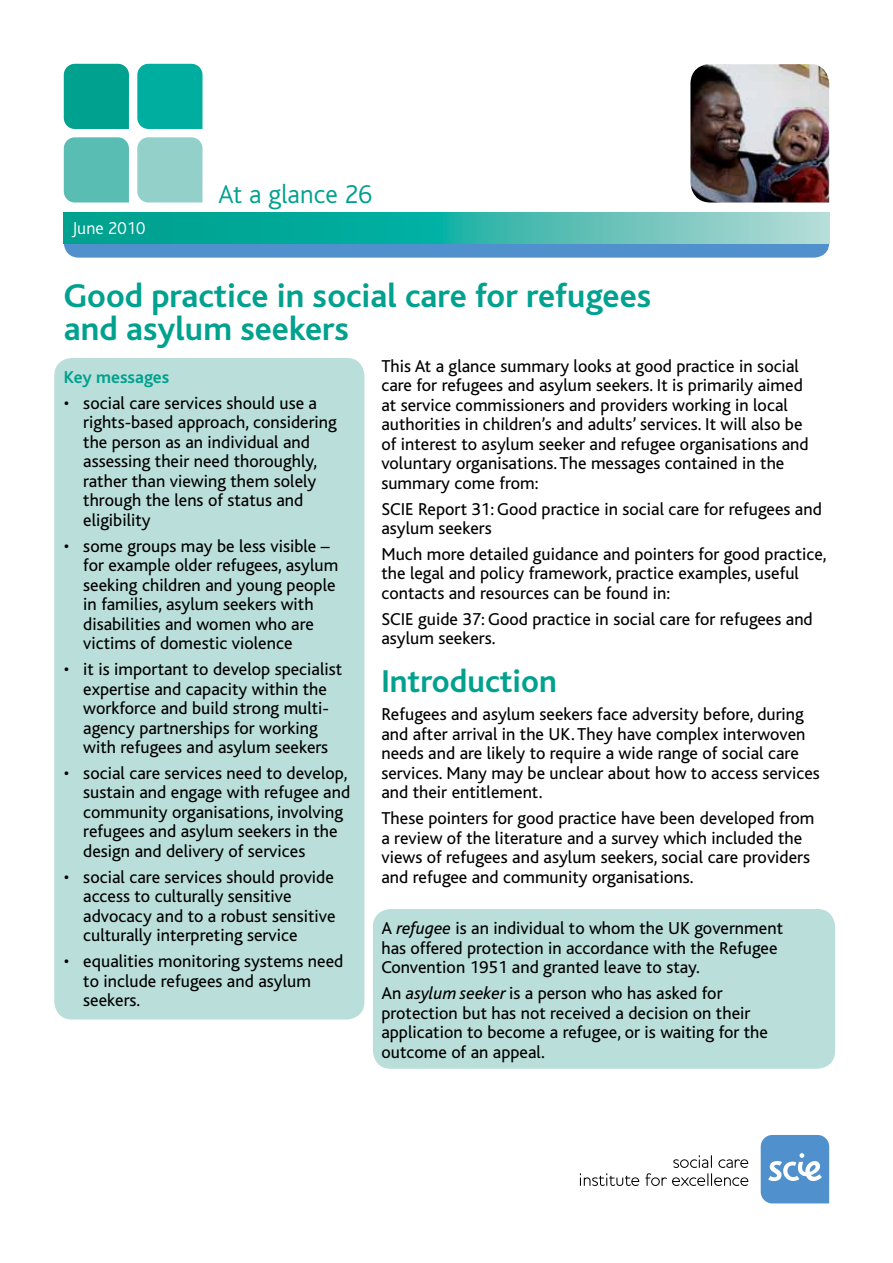
<style>
.page{position:relative;width:893px;height:1263px;background:#fff}
.page>*{position:absolute;margin:0;border:0;box-sizing:border-box;transform-origin:0 0}
.t1{font:700 34.5px/33px "Bliss";color:#00a18e}
.t2{font:700 33px "Bliss";color:#00a18e}
.t3{font:300 27px "Bliss";color:#00a18e}
.t4{font:18px/19.5px "Bliss";color:#000}
.t5{font:700 18px "Bliss";color:#00a18e}
.t6{font:300 18px "Bliss";color:#fff}
.s1{font-style:italic}
</style>
<div class="page">
<div style="left:373px;top:909px;width:462px;height:160px;background:#badfdb;border-radius:18px"></div>
<div style="left:54px;top:358px;width:310px;height:661px;background:#badfdb;border-radius:18px"></div>
<div style="left:64px;top:226px;width:765px;height:32px;background:#5091cd;border-radius:15px"></div>
<svg style="left:64px;top:213px;width:765px;height:30px;background:#37b6aa"></svg>
<svg style="left:761px;top:1135px;width:68px;height:68px;background:#679fd3"></svg>
<svg style="left:580px;top:1173px;width:59px;height:13px"></svg>
<svg style="left:645px;top:1155px;width:103px;height:31px"></svg>
<div style="left:64px;top:64px;width:65px;height:65px;background:#00a18e"></div>
<div style="left:137px;top:64px;width:65px;height:65px;background:#00aea0"></div>
<div style="left:64px;top:137px;width:65px;height:66px;background:#5abdb4"></div>
<div style="left:137px;top:137px;width:65px;height:66px;background:#93d0c9"></div>
<img style="left:690px;top:64px;width:139px;height:139px">
<p class="t6" style="left:72px;top:219px;width:75px">June 2010</p>
<h3 class="t3" style="left:218px;top:179px;width:156px">At a glance 26</h3>
<h1 class="t1" style="left:64px;top:280px;width:589px">Good practice in social care for refugees and asylum seekers</h1>
<p class="t5" style="left:64px;top:368px;width:107px">Key messages</p>
<p class="t4" style="left:83px;top:394px;width:255px;text-indent:-19px">• social care services should use a rights-based approach, considering the person as an individual and assessing their need thoroughly, rather than viewing them solely through the lens of status and eligibility</p>
<p class="t4" style="left:83px;top:536px;width:257px;text-indent:-19px">• some groups may be less visible – for example older refugees, asylum seeking children and young people in families, asylum seekers with disabilities and women who are victims of domestic violence</p>
<p class="t4" style="left:64px;top:660px;width:280px;text-align:center">• it is important to develop specialist expertise and capacity within the workforce and build strong multi&shy;agency partnerships for working<br>with refugees and asylum seekers</p>
<p class="t4" style="left:83px;top:764px;width:268px;text-indent:-19px">• social care services need to develop, sustain and engage with refugee and community organisations, involving refugees and asylum seekers in the design and delivery of services</p>
<p class="t4" style="left:83px;top:867px;width:254px;text-indent:-19px">• social care services should provide access to culturally sensitive advocacy and to a robust sensitive culturally interpreting service</p>
<p class="t4" style="left:83px;top:952px;width:262px;text-indent:-19px">• equalities monitoring systems need to include refugees and asylum seekers.</p>
<p class="t4" style="left:381px;top:356px;width:429px">This At a glance summary looks at good practice in social care for refugees and asylum seekers. It is primarily aimed at service commissioners and providers working in local authorities in children’s and adults’ services. It will also be of interest to asylum seeker and refugee organisations and voluntary organisations.The messages contained in the summary come from:</p>
<p class="t4" style="left:381px;top:499px;width:442px">SCIE Report 31: Good practice in social care for refugees and asylum seekers</p>
<p class="t4" style="left:381px;top:545px;width:447px">Much more detailed guidance and pointers for good practice, the legal and policy framework, practice examples, useful contacts and resources can be found in:</p>
<p class="t4" style="left:381px;top:609px;width:433px">SCIE guide 37: Good practice in social care for refugees and asylum seekers.</p>
<h2 class="t2" style="left:381px;top:664px;width:177px">Introduction</h2>
<p class="t4" style="left:381px;top:705px;width:440px">Refugees and asylum seekers face adversity before, during and after arrival in the UK.They have complex interwoven needs and are likely to require a wide range of social care services. Many may be unclear about how to access services and their entitlement.</p>
<p class="t4" style="left:381px;top:809px;width:435px">These pointers for good practice have been developed from a review of the literature and a survey which included the views of refugees and asylum seekers, social care providers and refugee and community organisations.</p>
<p class="t4" style="left:381px;top:919px;width:403px">A <span class="s1">refugee</span> is an individual to whom the UK government has offered protection in accordance with the Refugee<br>Convention 1951 and granted leave to stay.</p>
<p class="t4" style="left:381px;top:984px;width:388px">An <span class="s1">asylum seeker</span> is a person who has asked for protection but has not received a decision on their application to become a refugee, or is waiting for the outcome of an appeal.</p>
</div>
